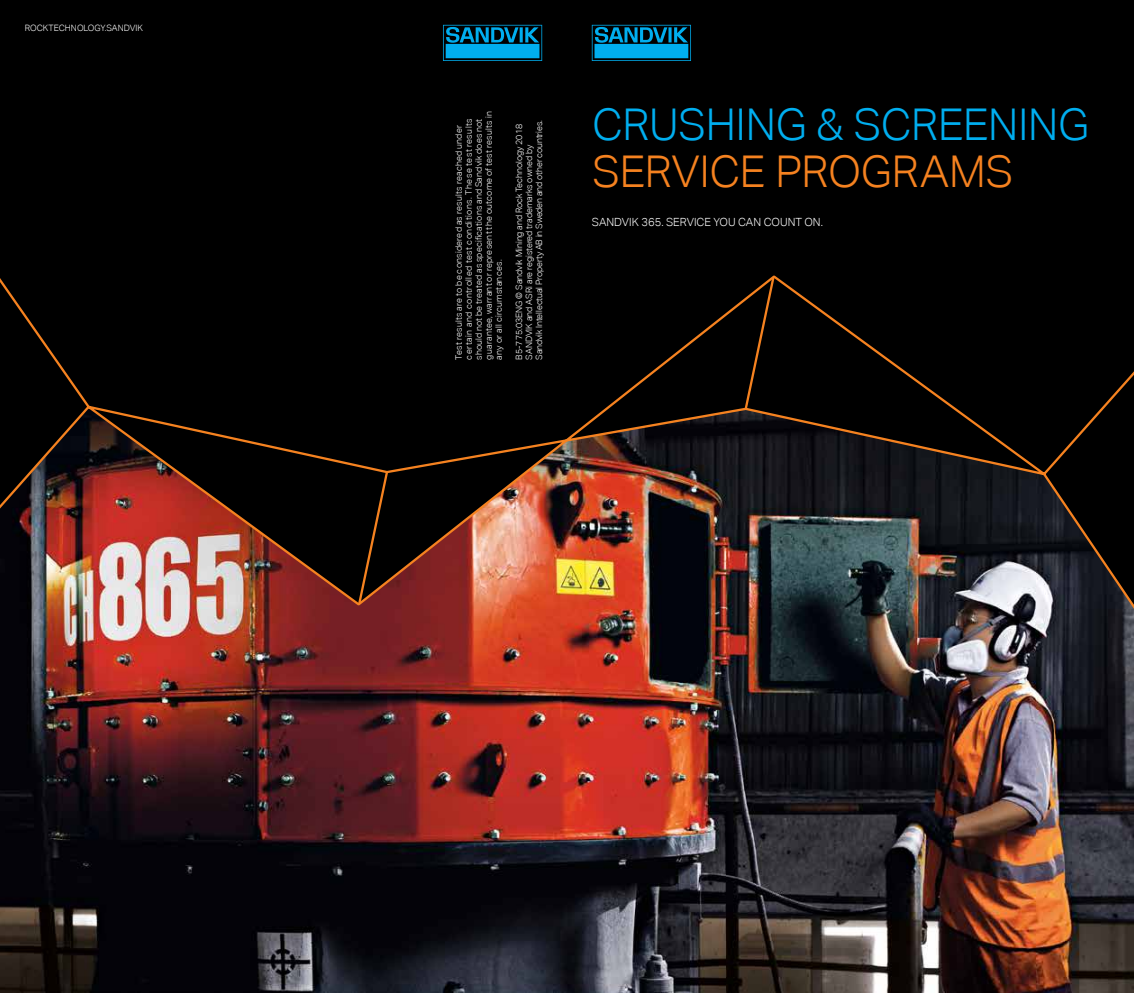
<style>
.page{position:relative;width:1134px;height:993px;background:#fff}
.page>*{position:absolute;margin:0;border:0;box-sizing:border-box;transform-origin:0 0}
.t1{font:300 43.75px "Aktiv Grotesk Corp";letter-spacing:-.01em;color:#00aeef}
.t2{font:300 43.75px "Aktiv Grotesk Corp";letter-spacing:-.01em;color:#f58220}
.t3{font:300 11.25px "Aktiv Grotesk Corp";color:#fff}
.t4{font:300 8.75px/10px "Aktiv Grotesk Corp";letter-spacing:.015em;color:#fff}
</style>
<div class="page">
<div style="left:0;top:0;width:1134px;height:273px;background:#000"></div>
<img style="left:0;top:607px;width:1134px;height:385px">
<svg style="left:592px;top:25px;width:99px;height:36px"></svg>
<svg style="left:443px;top:25px;width:99px;height:36px"></svg>
<img style="left:558px;top:273px;width:576px;height:345px">
<svg style="left:743px;top:274px;width:33px;height:137px"></svg>
<img style="left:0;top:270px;width:575px;height:337px">
<svg style="left:357px;top:469px;width:33px;height:137px"></svg>
<p class="t4" style="left:25px;top:23px;width:120px">ROCKTECHNOLOGY.SANDVIK</p>
<p class="t4" style="left:454px;top:359px;width:250px;rotate:-90deg">Test results are to be considered as results reached under certain and controlled test conditions. These test results should not be treated as specifications and Sandvik does not guarantee, warrant or represent the outcome of test results in any or all circumstances.</p>
<p class="t4" style="left:514px;top:359px;width:241px;rotate:-90deg">B5-775:03ENG © Sandvik Mining and Rock Technology 2018<br>SANDVIK and ASRi are registered trademarks owned by<br>Sandvik Intellectual Property AB in Sweden and other countries.</p>
<h1 class="t1" style="left:592px;top:100px;width:499px">CRUSHING &amp; SCREENING</h1>
<h1 class="t2" style="left:592px;top:147px;width:423px">SERVICE PROGRAMS</h1>
<p class="t3" style="left:592px;top:216px;width:233px">SANDVIK 365. SERVICE YOU CAN COUNT ON.</p>
</div>
